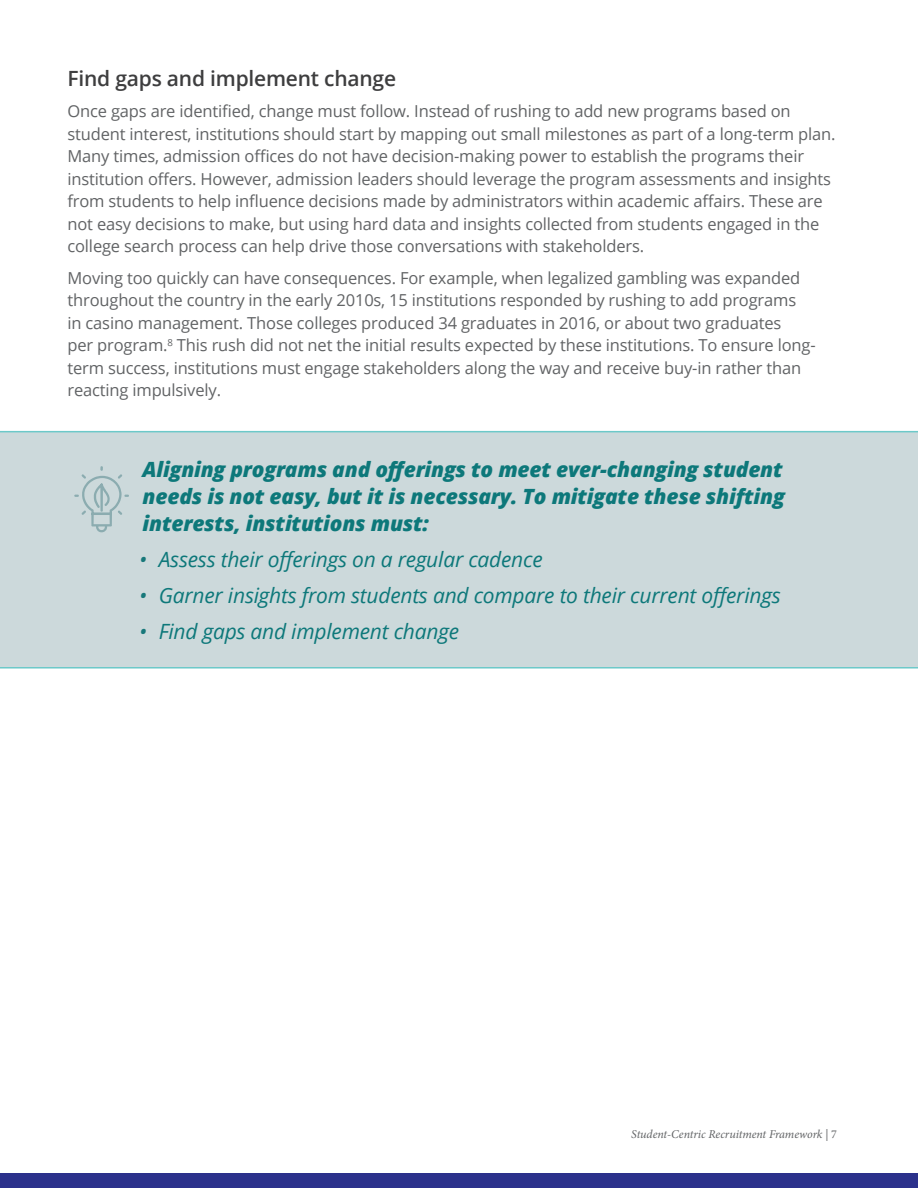
<style>
.page{position:relative;width:918px;height:1188px;background:#fff}
.page>*{position:absolute;margin:0;border:0;box-sizing:border-box;transform-origin:0 0}
.Sage_Header{font:italic 800 21px/27px "Open Sans";letter-spacing:-.01em;color:#0d787a;text-align:justify}
.t1{font:italic 21px "Open Sans";letter-spacing:-.01em;color:#0d787a}
.Body_Text{font:600 21px "Open Sans";letter-spacing:-.01em;color:#3e3e3f}
.Body_Text-2{font:16.5px/22.5px "Open Sans";letter-spacing:-.01em;color:#616365}
.t2{font:italic 12px "Minion Pro";letter-spacing:-.005em;color:#616365}
.s1{color:#17787a}
.s2{font-style:normal}
</style>
<div class="page">
<div style="left:0;top:1173px;width:918px;height:15px;background:#2b318b"></div>
<div style="left:0;top:431px;width:918px;height:238px;background:#ccd9db"></div>
<div style="left:74px;top:465px;width:55px;height:67px;background:#ccd9db"></div>
<p class="Body_Text" style="left:68px;top:63px;width:330px">Find gaps and implement change</p>
<p class="Body_Text-2" style="left:68px;top:99px;width:769px">Once gaps are identified, change must follow. Instead of rushing to add new programs based on student interest, institutions should start by mapping out small milestones as part of a long-term plan.<br>Many times, admission offices do not have decision-making power to establish the programs their institution offers. However, admission leaders should leverage the program assessments and insights from students to help influence decisions made by administrators within academic affairs. These are not easy decisions to make, but using hard data and insights collected from students engaged in the college search process can help drive those conversations with stakeholders.</p>
<p class="Body_Text-2" style="left:68px;top:266px;width:750px">Moving too quickly can have consequences. For example, when legalized gambling was expanded throughout the country in the early 2010s, 15 institutions responded by rushing to add programs<br>in casino management. Those colleges produced 34 graduates in 2016, or about two graduates<br>per program.<sup>8</sup> This rush did not net the initial results expected by these institutions. To ensure long&shy;term success, institutions must engage stakeholders along the way and receive buy-in rather than reacting impulsively.</p>
<p class="Sage_Header" style="left:143px;top:455px;width:644px">Aligning programs and offerings to meet ever-changing student needs is not easy, but it is necessary. To mitigate these shifting interests, institutions must:</p>
<p class="t1" style="left:139px;top:545px;width:405px"><span class="s1">•</span> Assess their offerings on a regular cadence</p>
<p class="t1" style="left:139px;top:581px;width:643px"><span class="s1">•</span> Garner insights from students and compare to their current offerings</p>
<p class="t1" style="left:139px;top:617px;width:321px"><span class="s1">•</span> Find gaps and implement change</p>
<p class="t2" style="left:631px;top:1126px;width:207px">Student-Centric Recruitment Framework <span class="s2">| 7</span></p>
</div>
